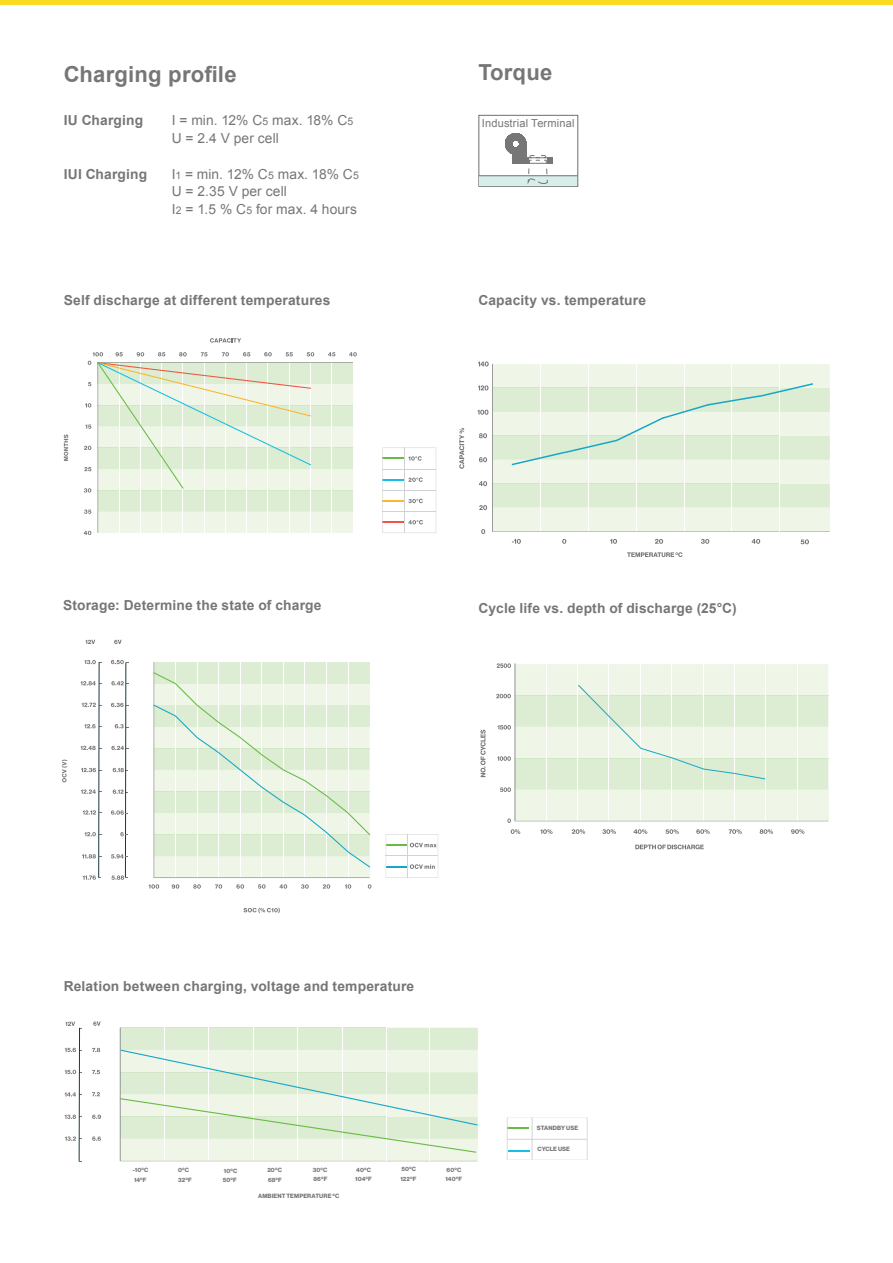
<style>
.page{position:relative;width:893px;height:1263px;background:#fff}
.page>*{position:absolute;margin:0;border:0;box-sizing:border-box;transform-origin:0 0}
.t1{font:700 22.05px "Arial";letter-spacing:.01em;color:#767676}
.t2{font:700 13.8px "Arial";letter-spacing:.01em;color:#767676}
.t3{font:13.8px/17.7px "Arial";letter-spacing:.005em;color:#767676}
.t4{font:11.1px "Arial";letter-spacing:.015em;color:#767676}
.t5{font:6px "N Haas Grotesk DS Std 75 Bd";letter-spacing:.025em;color:#767676}
.s1{font-size:10.5px}
</style>
<div class="page">
<hr style="left:0;top:0;width:893px;height:4px;background:#fadb24">
<svg style="left:84px;top:352px;width:273px;height:183px"></svg>
<svg style="left:382px;top:447px;width:54px;height:86px"></svg>
<hr style="left:383px;top:469px;width:53px;height:1px;background:#d1d2d4">
<hr style="left:383px;top:490px;width:53px;height:1px;background:#d1d2d4">
<hr style="left:383px;top:511px;width:53px;height:1px;background:#d1d2d4">
<hr style="left:404px;top:448px;width:1px;height:85px;background:#d1d2d4">
<svg style="left:210px;top:338px;width:31px;height:5px"></svg>
<svg style="left:64px;top:434px;width:4px;height:27px"></svg>
<div style="left:492px;top:510px;width:338px;height:22px;background:#eff6e8"></div>
<svg style="left:459px;top:428px;width:5px;height:41px"></svg>
<svg style="left:627px;top:552px;width:55px;height:5px"></svg>
<svg style="left:481px;top:529px;width:4px;height:5px"></svg>
<svg style="left:512px;top:539px;width:9px;height:5px"></svg>
<svg style="left:562px;top:539px;width:4px;height:5px"></svg>
<svg style="left:610px;top:539px;width:7px;height:5px"></svg>
<svg style="left:655px;top:539px;width:8px;height:5px"></svg>
<svg style="left:701px;top:539px;width:8px;height:5px"></svg>
<svg style="left:752px;top:539px;width:8px;height:5px"></svg>
<svg style="left:801px;top:539px;width:8px;height:5px"></svg>
<hr style="left:779px;top:364px;width:1px;height:168px;background:#fff">
<svg style="left:477px;top:361px;width:353px;height:149px"></svg>
<svg style="left:386px;top:834px;width:52px;height:44px"></svg>
<hr style="left:386px;top:855px;width:52px;height:1px;background:#d1d2d4">
<hr style="left:407px;top:834px;width:1px;height:43px;background:#d1d2d4">
<svg style="left:154px;top:662px;width:216px;height:216px;fill:#ddedd4"></svg>
<svg style="left:172px;top:884px;width:7px;height:5px"></svg>
<svg style="left:149px;top:884px;width:10px;height:5px"></svg>
<svg style="left:193px;top:884px;width:8px;height:5px"></svg>
<svg style="left:215px;top:884px;width:7px;height:5px"></svg>
<svg style="left:236px;top:884px;width:8px;height:5px"></svg>
<svg style="left:258px;top:884px;width:8px;height:5px"></svg>
<svg style="left:279px;top:884px;width:8px;height:5px"></svg>
<svg style="left:301px;top:884px;width:8px;height:5px"></svg>
<svg style="left:323px;top:884px;width:7px;height:5px"></svg>
<svg style="left:345px;top:884px;width:6px;height:5px"></svg>
<svg style="left:368px;top:884px;width:3px;height:5px"></svg>
<svg style="left:243px;top:908px;width:37px;height:5px"></svg>
<svg style="left:62px;top:760px;width:5px;height:22px"></svg>
<svg style="left:153px;top:672px;width:217px;height:195px"></svg>
<svg style="left:114px;top:640px;width:8px;height:4px"></svg>
<svg style="left:85px;top:640px;width:10px;height:4px"></svg>
<svg style="left:84px;top:660px;width:18px;height:4px"></svg>
<svg style="left:81px;top:681px;width:21px;height:4px"></svg>
<svg style="left:82px;top:703px;width:19px;height:4px"></svg>
<svg style="left:84px;top:724px;width:17px;height:4px"></svg>
<svg style="left:81px;top:746px;width:20px;height:4px"></svg>
<svg style="left:81px;top:768px;width:20px;height:4px"></svg>
<svg style="left:81px;top:789px;width:20px;height:5px"></svg>
<hr style="left:98px;top:662px;width:1px;height:215px;background:#1a3842">
<svg style="left:83px;top:810px;width:18px;height:4px"></svg>
<svg style="left:85px;top:832px;width:16px;height:4px"></svg>
<svg style="left:82px;top:854px;width:19px;height:4px"></svg>
<svg style="left:83px;top:875px;width:18px;height:5px"></svg>
<svg style="left:111px;top:660px;width:17px;height:4px"></svg>
<svg style="left:111px;top:681px;width:17px;height:4px"></svg>
<svg style="left:111px;top:703px;width:17px;height:4px"></svg>
<svg style="left:115px;top:724px;width:13px;height:4px"></svg>
<svg style="left:111px;top:746px;width:17px;height:4px"></svg>
<svg style="left:113px;top:768px;width:15px;height:4px"></svg>
<svg style="left:113px;top:789px;width:15px;height:5px"></svg>
<hr style="left:125px;top:662px;width:1px;height:216px;background:#1a3842">
<svg style="left:111px;top:810px;width:17px;height:5px"></svg>
<svg style="left:120px;top:832px;width:8px;height:4px"></svg>
<svg style="left:111px;top:854px;width:17px;height:4px"></svg>
<svg style="left:111px;top:875px;width:17px;height:5px"></svg>
<svg style="left:480px;top:730px;width:5px;height:47px"></svg>
<svg style="left:635px;top:844px;width:69px;height:5px"></svg>
<div style="left:515px;top:792px;width:313px;height:29px;background:#eff6e8"></div>
<svg style="left:511px;top:829px;width:9px;height:5px"></svg>
<svg style="left:540px;top:829px;width:13px;height:5px"></svg>
<svg style="left:572px;top:829px;width:13px;height:5px"></svg>
<svg style="left:602px;top:829px;width:14px;height:5px"></svg>
<svg style="left:634px;top:829px;width:13px;height:5px"></svg>
<svg style="left:665px;top:829px;width:14px;height:5px"></svg>
<svg style="left:696px;top:829px;width:14px;height:5px"></svg>
<svg style="left:729px;top:829px;width:13px;height:5px"></svg>
<svg style="left:760px;top:829px;width:13px;height:5px"></svg>
<svg style="left:791px;top:829px;width:13px;height:5px"></svg>
<svg style="left:507px;top:818px;width:4px;height:5px"></svg>
<svg style="left:496px;top:663px;width:332px;height:129px"></svg>
<svg style="left:507px;top:1117px;width:81px;height:43px"></svg>
<svg style="left:120px;top:1027px;width:357px;height:134px;fill:#eff6e8"></svg>
<hr style="left:386px;top:1028px;width:1px;height:133px;background:#fff">
<hr style="left:532px;top:1117px;width:1px;height:43px;background:#d1d2d4">
<svg style="left:92px;top:1048px;width:8px;height:4px"></svg>
<svg style="left:92px;top:1070px;width:8px;height:4px"></svg>
<svg style="left:92px;top:1092px;width:8px;height:4px"></svg>
<svg style="left:92px;top:1114px;width:9px;height:5px"></svg>
<svg style="left:92px;top:1136px;width:9px;height:5px"></svg>
<svg style="left:93px;top:1021px;width:8px;height:5px"></svg>
<svg style="left:65px;top:1021px;width:17px;height:8px"></svg>
<svg style="left:65px;top:1048px;width:17px;height:4px"></svg>
<svg style="left:65px;top:1070px;width:17px;height:4px"></svg>
<svg style="left:65px;top:1092px;width:17px;height:4px"></svg>
<svg style="left:65px;top:1114px;width:17px;height:5px"></svg>
<svg style="left:65px;top:1136px;width:17px;height:5px"></svg>
<hr style="left:79px;top:1028px;width:1px;height:133px;background:#1a3842">
<hr style="left:430px;top:1027px;width:1px;height:134px;background:#fff">
<hr style="left:507px;top:1139px;width:80px;height:1px;background:#d1d2d4">
<svg style="left:119px;top:1028px;width:359px;height:125px"></svg>
<div style="left:478px;top:115px;width:100px;height:72px;border:1px solid #767676"></div>
<div style="left:479px;top:176px;width:98px;height:10px;background:#d8eeea"></div>
<hr style="left:479px;top:175px;width:98px;height:1px;background:#767676">
<svg style="left:504px;top:133px;width:49px;height:51px"></svg>
<p class="t1" style="left:64px;top:60px;width:174px">Charging profile</p>
<p class="t2" style="left:64px;top:111px;width:81px">IU Charging</p>
<p class="t3" style="left:172px;top:112px;width:183px">I = min. 12% C<span class="s1">5</span> max. 18% C<span class="s1">5<br></span>U = 2.4 V per cell</p>
<p class="t2" style="left:64px;top:165px;width:85px">IUI Charging</p>
<p class="t3" style="left:172px;top:165px;width:189px">I<span class="s1">1</span> = min. 12% C<span class="s1">5</span> max. 18% C<span class="s1">5<br></span>U = 2.35 V per cell<br>I<span class="s1">2</span> = 1.5 % C<span class="s1">5</span> for max. 4 hours</p>
<p class="t1" style="left:478px;top:57px;width:76px">Torque</p>
<p class="t4" style="left:482px;top:116px;width:94px">Industrial Terminal</p>
<p class="t2" style="left:64px;top:291px;width:268px">Self discharge at different temperatures</p>
<p class="t2" style="left:478px;top:291px;width:169px">Capacity vs. temperature</p>
<p class="t2" style="left:63px;top:596px;width:260px">Storage: Determine the state of charge</p>
<p class="t2" style="left:478px;top:599px;width:260px">Cycle life vs. depth of discharge (25°C)</p>
<p class="t2" style="left:64px;top:977px;width:352px">Relation between charging, voltage and temperature</p>
<p class="t5" style="left:537px;top:1124px;width:43px">STANDBY USE</p>
<p class="t5" style="left:537px;top:1145px;width:34px">CYCLE USE</p>
<p class="t5" style="left:133px;top:1166px;width:17px">-100C</p>
<p class="t5" style="left:134px;top:1176px;width:14px">140F</p>
<p class="t5" style="left:178px;top:1166px;width:12px">00C</p>
<p class="t5" style="left:178px;top:1176px;width:15px">320F</p>
<p class="t5" style="left:224px;top:1167px;width:15px">100C</p>
<p class="t5" style="left:223px;top:1177px;width:16px">500F</p>
<p class="t5" style="left:267px;top:1166px;width:16px">200C</p>
<p class="t5" style="left:268px;top:1176px;width:15px">680F</p>
<p class="t5" style="left:313px;top:1166px;width:16px">300C</p>
<p class="t5" style="left:313px;top:1176px;width:15px">860F</p>
<p class="t5" style="left:356px;top:1166px;width:16px">400C</p>
<p class="t5" style="left:355px;top:1175px;width:18px">1040F</p>
<p class="t5" style="left:401px;top:1166px;width:16px">500C</p>
<p class="t5" style="left:400px;top:1175px;width:18px">1220F</p>
<p class="t5" style="left:447px;top:1166px;width:16px">600C</p>
<p class="t5" style="left:445px;top:1175px;width:18px">1400F</p>
<p class="t5" style="left:258px;top:1192px;width:83px">AMBIENT TEMPERATURE 0C</p>
</div>
